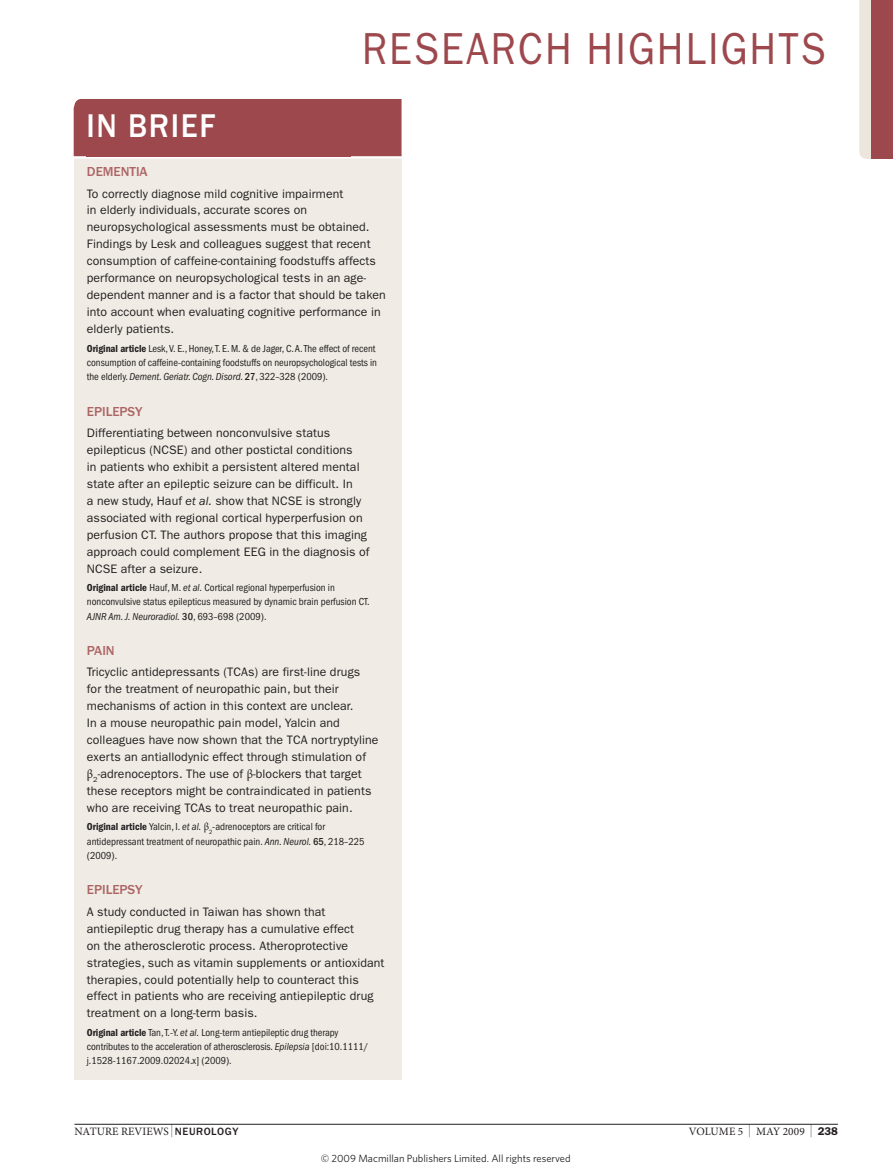
<style>
.page{position:relative;width:893px;height:1174px;background:#fff}
.page>*{position:absolute;margin:0;border:0;box-sizing:border-box;transform-origin:0 0}
.t1{font:45px "ITC Franklin Gothic Std";letter-spacing:.05em;color:#9d484d;scale:.9 1}
.t2{font:500 34.05px "ITC Franklin Gothic Std";letter-spacing:.05em;color:#fff;scale:.93 1}
.t3{font:500 13.5px "ITC Franklin Gothic Std";letter-spacing:-.005em;color:#ad6564}
.t4{font:12.3px/17px "ITC Franklin Gothic Std";letter-spacing:.005em;color:#231f20}
.t5{font:11.25px "Minion Pro";letter-spacing:.01em;color:#231f20}
.t6{font:condensed 10.5px/14.2px "ITC Franklin Gothic Std";letter-spacing:-.005em;color:#231f20}
.t7{font:10.5px "Whitney";color:#231f20}
.s1{font-family:"ITC Franklin Gothic Std Dm Cd";font-stretch:normal}
.s2{font-style:italic}
.s3{font-weight:500}
.s4{font-family:"Minion Pro"}
.s5{font-family:"Minion Pro";font-stretch:normal}
.s6{font-size:12.9px}
.s7{font-family:"ITC Franklin Gothic Std";font-weight:500;font-size:10.95px}
.s8{font-family:"ITC Franklin Gothic Std";font-weight:600}
</style>
<div class="page">
<hr style="left:74px;top:1124px;width:764px;height:1px;background:#231f20">
<svg style="left:859px;top:0;width:13px;height:159px;background:#e6dad2"></svg>
<div style="left:872px;top:0;width:21px;height:159px;background:#9d484d"></div>
<div style="left:74px;top:154px;width:328px;height:926px;background:#f0ece5"></div>
<div style="left:74px;top:99px;width:328px;height:57px;background:#9d484d"></div>
<hr style="left:73px;top:156px;width:330px;height:2px;background:#fff">
<div style="left:87px;top:115px;width:264px;height:41px;background:#9d484d"></div>
<h2 class="t2" style="left:87px;top:106px;width:140px">IN BRIEF</h2>
<h1 class="t1" style="left:362px;top:23px;width:517px">research highlights</h1>
<p class="t3" style="left:87px;top:164px;width:62px">DEMENTIA</p>
<p class="t4" style="left:87px;top:185px;width:300px">to correctly diagnose mild cognitive impairment<br>in elderly individuals, accurate scores on neuropsychological assessments must be obtained.<br>Findings by lesk and colleagues suggest that recent consumption of caffeine-containing foodstuffs affects performance on neuropsychological tests in an age&shy;dependent manner and is a factor that should be taken into account when evaluating cognitive performance in elderly patients.</p>
<p class="t6" style="left:87px;top:341px;width:292px"><span class="s1">Original article</span> Lesk, V. E., Honey, T. E. M. &amp; de Jager, C.A. The effect of recent consumption of caffeine-containing foodstuffs on neuropsychological tests in the elderly. <span class="s2">Dement. Geriatr. Cogn. Disord.</span> <span class="s3">27</span>, 322–328 (2009).</p>
<p class="t3" style="left:87px;top:404px;width:57px">EPILEPSY</p>
<p class="t4" style="left:87px;top:424px;width:284px">Differentiating between nonconvulsive status epilepticus (Ncse) and other postictal conditions<br>in patients who exhibit a persistent altered mental state after an epileptic seizure can be difficult. in<br>a new study, hauf <span class="s2">et al.</span> show that Ncse is strongly associated with regional cortical hyperperfusion on perfusion ct. the authors propose that this imaging approach could complement eeg in the diagnosis of Ncse after a seizure.</p>
<p class="t6" style="left:87px;top:580px;width:284px"><span class="s1">Original article</span> Hauf, M. <span class="s2">et al.</span> Cortical regional hyperperfusion in nonconvulsive status epilepticus measured by dynamic brain perfusion CT.<br><span class="s2">AJNR Am. J. Neuroradiol.</span> <span class="s3">30</span>, 693–698 (2009).</p>
<p class="t3" style="left:87px;top:643px;width:29px">PAIN</p>
<p class="t4" style="left:87px;top:663px;width:293px">tricyclic antidepressants (tcas) are first-line drugs<br>for the treatment of neuropathic pain, but their mechanisms of action in this context are unclear.<br>in a mouse neuropathic pain model, Yalcin and colleagues have now shown that the tca nortryptyline exerts an antiallodynic effect through stimulation of <span class="s4">Β</span><sub>2</sub>-adrenoceptors. the use of <span class="s4">Β</span>-blockers that target these receptors might be contraindicated in patients who are receiving tcas to treat neuropathic pain.</p>
<p class="t6" style="left:87px;top:820px;width:279px"><span class="s1">Original article</span> Yalcin, I. <span class="s2">et al.</span> <span class="s5">Β</span><sub>2</sub>-adrenoceptors are critical for antidepressant treatment of neuropathic pain. <span class="s2">Ann. Neurol.</span> <span class="s3">65</span>, 218–225 (2009).</p>
<p class="t3" style="left:87px;top:882px;width:57px">EPILEPSY</p>
<p class="t4" style="left:87px;top:903px;width:299px">a study conducted in taiwan has shown that antiepileptic drug therapy has a cumulative effect<br>on the atherosclerotic process. atheroprotective strategies, such as vitamin supplements or antioxidant therapies, could potentially help to counteract this effect in patients who are receiving antiepileptic drug treatment on a long-term basis.</p>
<p class="t6" style="left:87px;top:1025px;width:283px"><span class="s1">Original article</span> Tan, T.-Y. <span class="s2">et al.</span> Long-term antiepileptic drug therapy contributes to the acceleration of atherosclerosis. <span class="s2">Epilepsia</span> [doi:10.1111/ j.1528-1167.2009.02024.x] (2009).</p>
<p class="t5" style="left:74px;top:1123px;width:165px">NATURE REVIEWS <span class="s6">|</span> <span class="s7">NEUROLOGY</span></p>
<p class="t5" style="left:689px;top:1123px;width:151px">VOLUME 5 <span class="s6">|</span> MAY 2009 <span class="s6">|</span> <span class="s8">238</span></p>
<p class="t7" style="left:321px;top:1152px;width:251px">© 2009 Macmillan Publishers Limited. All rights reserved</p>
</div>
